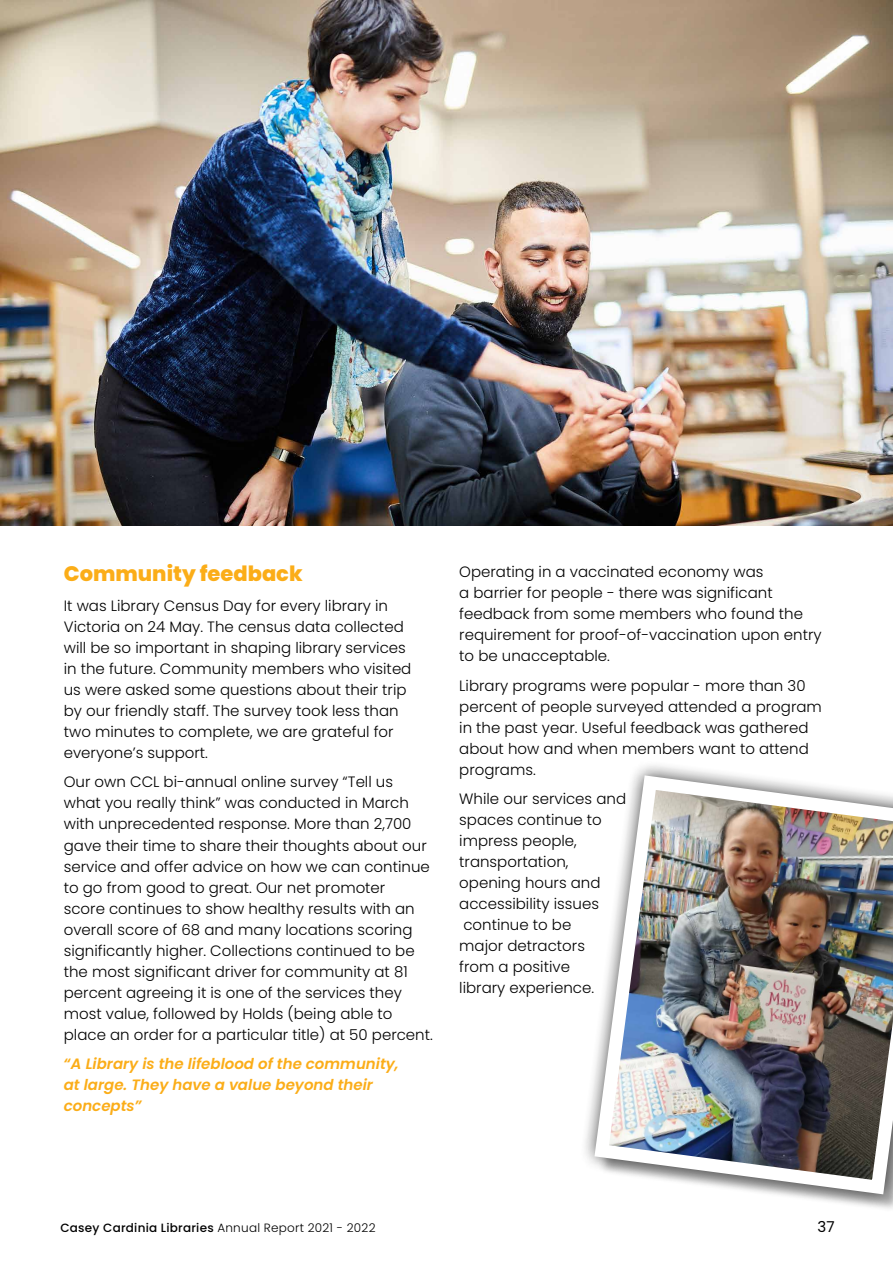
<style>
.page{position:relative;width:893px;height:1263px;background:#fff}
.page>*{position:absolute;margin:0;border:0;box-sizing:border-box;transform-origin:0 0}
.t1{font:800 21px "Poppins";color:#fbad18}
.t2{font:300 15px/21px "Poppins";color:#000}
.t3{font:italic 600 15px/21px "Poppins";color:#fbad18}
.t4{font:15px "Poppins";color:#000}
.t5{font:500 12px "Poppins";letter-spacing:.02em;color:#000}
.s1{font-weight:300}
</style>
<div class="page">
<img style="left:0;top:0;width:893px;height:525px">
<img style="left:587px;top:768px;width:306px;height:433px">
<h1 class="t1" style="left:64px;top:562px;width:240px">Community feedback</h1>
<p class="t2" style="left:64px;top:595px;width:349px">It was Library Census Day for every library in Victoria on 24 May. The census data collected will be so important in shaping library services in the future. Community members who visited us were asked some questions about their trip by our friendly staff. The survey took less than two minutes to complete, we are grateful for everyone’s support.</p>
<p class="t2" style="left:64px;top:772px;width:371px">Our own CCL bi-annual online survey “Tell us what you really think” was conducted in March with unprecedented response. More than 2,700 gave their time to share their thoughts about our service and offer advice on how we can continue to go from good to great. Our net promoter<br>score continues to show healthy results with an overall score of 68 and many locations scoring significantly higher. Collections continued to be the most significant driver for community at 81 percent agreeing it is one of the services they most value, followed by Holds (being able to place an order for a particular title) at 50 percent.</p>
<p class="t3" style="left:64px;top:1053px;width:336px">“A Library is the lifeblood of the community, at large. They have a value beyond their concepts”</p>
<p class="t2" style="left:459px;top:561px;width:364px">Operating in a vaccinated economy was<br>a barrier for people - there was significant feedback from some members who found the requirement for proof-of-vaccination upon entry to be unacceptable.</p>
<p class="t2" style="left:459px;top:675px;width:364px">Library programs were popular - more than 30 percent of people surveyed attended a program in the past year. Useful feedback was gathered about how and when members want to attend programs.</p>
<p class="t2" style="left:459px;top:788px;width:168px">While our services and spaces continue to impress people, transportation, opening hours and accessibility issues continue to be<br>major detractors<br>from a positive<br>library experience.</p>
<p class="t5" style="left:60px;top:1221px;width:317px">Casey Cardinia Libraries <span class="s1">Annual Report 2021 - 2022</span></p>
<p class="t4" style="left:818px;top:1218px;width:19px">37</p>
</div>
